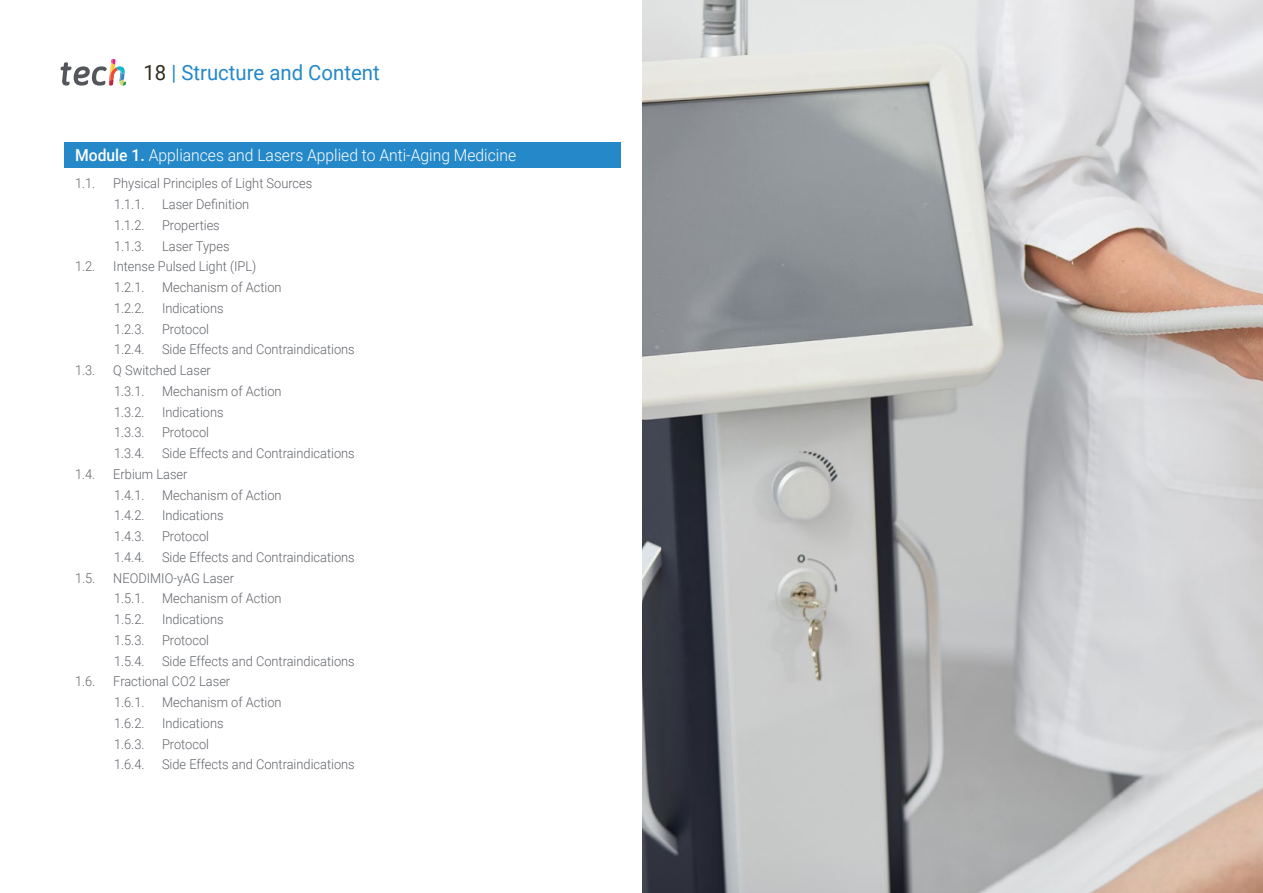
<style>
.page{position:relative;width:1263px;height:893px;background:#fff}
.page>*{position:absolute;margin:0;border:0;box-sizing:border-box;transform-origin:0 0}
.t1{font:21px "Roboto";color:#2488c9}
.t2{font:300 16.5px "Roboto";color:#fff;scale:.95 1}
.t3{font:300 13.5px/20.7px "Roboto";color:#61646a;scale:.95 1}
.s1{color:#312e20}
.s2{font-weight:500}
</style>
<div class="page">
<img style="left:642px;top:0;width:621px;height:893px">
<svg style="left:61px;top:59px;width:65px;height:27px"></svg>
<div style="left:64px;top:142px;width:557px;height:25px;background:#2488c9"></div>
<h1 class="t1" style="left:144px;top:57px;width:238px"><span class="s1">18</span> | Structure and Content</h1>
<p class="t2" style="left:75px;top:144px;width:466px"><span class="s2">Module 1.</span> Appliances and Lasers Applied to Anti-Aging Medicine</p>
<p class="t3" style="left:75px;top:173px;width:23px">1.1.</p>
<p class="t3" style="left:113px;top:173px;width:211px">Physical Principles of Light Sources<br>1.1.1.</p>
<p class="t3" style="left:162px;top:193px;width:93px">Laser Definition</p>
<p class="t3" style="left:114px;top:214px;width:34px">1.1.2.</p>
<p class="t3" style="left:162px;top:214px;width:62px">Properties</p>
<p class="t3" style="left:114px;top:235px;width:34px">1.1.3.</p>
<p class="t3" style="left:162px;top:235px;width:73px">Laser Types</p>
<p class="t3" style="left:75px;top:256px;width:23px">1.2.</p>
<p class="t3" style="left:113px;top:256px;width:152px">Intense Pulsed Light (IPL)<br>1.2.1.</p>
<p class="t3" style="left:162px;top:276px;width:127px">Mechanism of Action</p>
<p class="t3" style="left:114px;top:297px;width:34px">1.2.2.</p>
<p class="t3" style="left:162px;top:297px;width:66px">Indications</p>
<p class="t3" style="left:114px;top:318px;width:34px">1.2.3.</p>
<p class="t3" style="left:162px;top:318px;width:51px">Protocol</p>
<p class="t3" style="left:114px;top:339px;width:34px">1.2.4.</p>
<p class="t3" style="left:162px;top:339px;width:204px">Side Effects and Contraindications</p>
<p class="t3" style="left:75px;top:359px;width:23px">1.3.</p>
<p class="t3" style="left:113px;top:359px;width:104px">Q Switched Laser<br>1.3.1.</p>
<p class="t3" style="left:162px;top:380px;width:127px">Mechanism of Action</p>
<p class="t3" style="left:114px;top:401px;width:34px">1.3.2.</p>
<p class="t3" style="left:162px;top:401px;width:66px">Indications</p>
<p class="t3" style="left:114px;top:422px;width:34px">1.3.3.</p>
<p class="t3" style="left:162px;top:422px;width:51px">Protocol</p>
<p class="t3" style="left:114px;top:442px;width:34px">1.3.4.</p>
<p class="t3" style="left:162px;top:442px;width:204px">Side Effects and Contraindications</p>
<p class="t3" style="left:75px;top:463px;width:23px">1.4.</p>
<p class="t3" style="left:113px;top:463px;width:80px">Erbium Laser<br>1.4.1.</p>
<p class="t3" style="left:162px;top:484px;width:127px">Mechanism of Action</p>
<p class="t3" style="left:114px;top:505px;width:34px">1.4.2.</p>
<p class="t3" style="left:162px;top:505px;width:66px">Indications</p>
<p class="t3" style="left:114px;top:525px;width:34px">1.4.3.</p>
<p class="t3" style="left:162px;top:525px;width:51px">Protocol</p>
<p class="t3" style="left:114px;top:546px;width:34px">1.4.4.</p>
<p class="t3" style="left:162px;top:546px;width:204px">Side Effects and Contraindications</p>
<p class="t3" style="left:75px;top:567px;width:23px">1.5.</p>
<p class="t3" style="left:113px;top:567px;width:129px">NEODIMIO-yAG Laser<br>1.5.1.</p>
<p class="t3" style="left:162px;top:588px;width:127px">Mechanism of Action</p>
<p class="t3" style="left:114px;top:608px;width:34px">1.5.2.</p>
<p class="t3" style="left:162px;top:608px;width:66px">Indications</p>
<p class="t3" style="left:114px;top:629px;width:34px">1.5.3.</p>
<p class="t3" style="left:162px;top:629px;width:51px">Protocol</p>
<p class="t3" style="left:114px;top:650px;width:34px">1.5.4.</p>
<p class="t3" style="left:162px;top:650px;width:204px">Side Effects and Contraindications</p>
<p class="t3" style="left:75px;top:671px;width:23px">1.6.</p>
<p class="t3" style="left:113px;top:671px;width:125px">Fractional CO2 Laser<br>1.6.1.</p>
<p class="t3" style="left:162px;top:691px;width:127px">Mechanism of Action</p>
<p class="t3" style="left:114px;top:712px;width:34px">1.6.2.</p>
<p class="t3" style="left:162px;top:712px;width:66px">Indications</p>
<p class="t3" style="left:114px;top:733px;width:34px">1.6.3.</p>
<p class="t3" style="left:162px;top:733px;width:51px">Protocol</p>
<p class="t3" style="left:114px;top:754px;width:34px">1.6.4.</p>
<p class="t3" style="left:162px;top:754px;width:204px">Side Effects and Contraindications</p>
</div>
